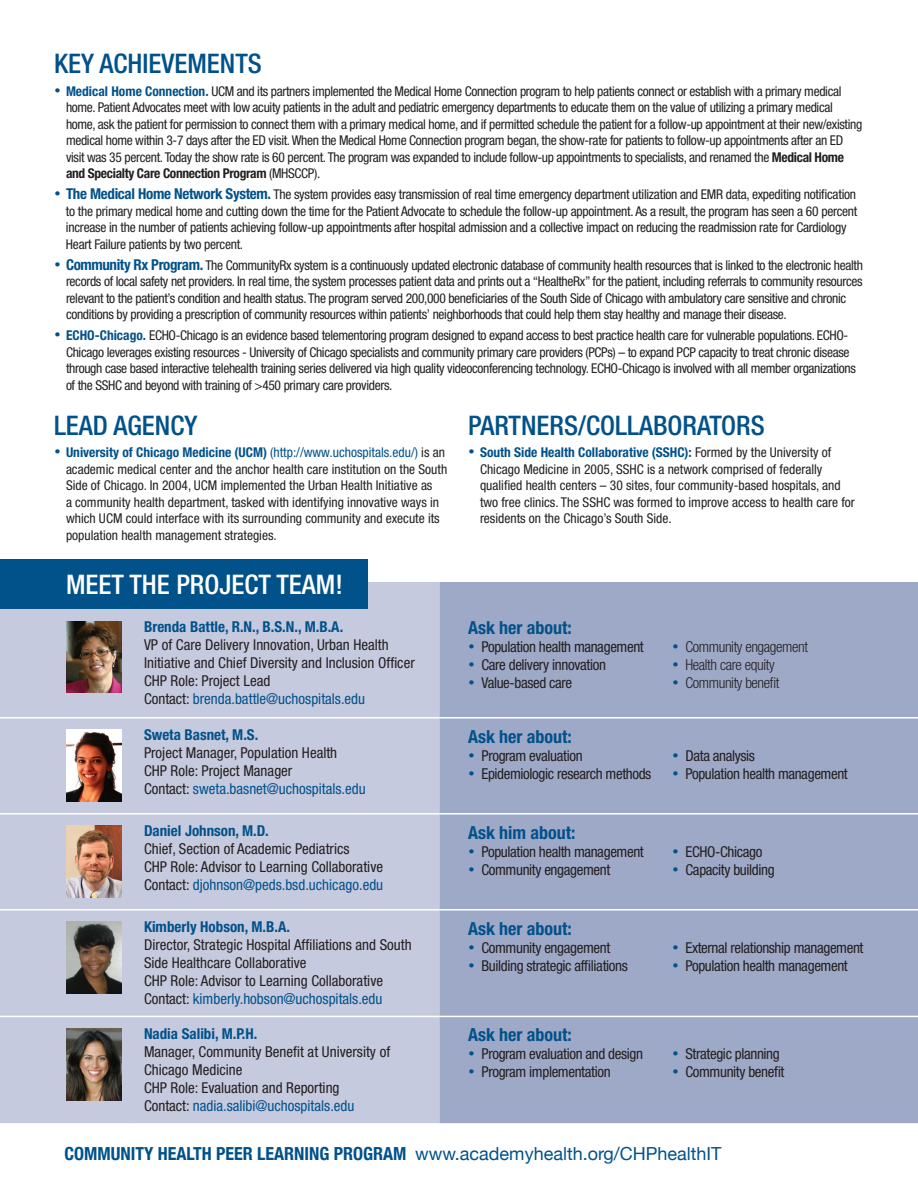
<style>
.page{position:relative;width:918px;height:1188px;background:#fff}
.page>*{position:absolute;margin:0;border:0;box-sizing:border-box;transform-origin:0 0}
.t1{font:500 condensed 27px "Helvetica Neue LT Std";color:#01518a}
.t2{font:500 condensed 27px "Helvetica Neue LT Std";color:#fff}
.t3{font:700 condensed 18px "Helvetica Neue";color:#01518a}
.t4{font:700 condensed 18px "Helvetica Neue LT Std";color:#01518a}
.t5{font:condensed 15px/18px "Helvetica Neue LT Std";color:#231f20}
.t6{font:condensed 15px "Helvetica Neue LT Std";letter-spacing:-.025em;color:#231f20}
.t7{font:700 condensed 15px "Helvetica Neue LT Std";color:#01518a}
.t8{font:300 condensed 15px "Helvetica Neue LT Std";letter-spacing:-.025em;color:#231f20}
.t9{font:condensed 13.5px/16.5px "Helvetica Neue LT Std";letter-spacing:-.025em;color:#231f20}
.t10{font:condensed 13.5px/16.5px "Helvetica Neue LT Std";color:#231f20}
.s1{color:#01518a}
.s2{font-weight:700;color:#01518a}
.s3{font-weight:700}
.s4{font-weight:700;font-size:15px;color:#01518a}
.s5{font-weight:400;font-stretch:normal}
</style>
<div class="page">
<div style="left:0;top:582px;width:440px;height:541px;background:#c6cade"></div>
<div style="left:440px;top:582px;width:478px;height:541px;background:#9ea9c7"></div>
<hr style="left:0;top:1016px;width:132px;height:1px;background:#fff">
<hr style="left:132px;top:1016px;width:308px;height:1px;background:#fff">
<hr style="left:440px;top:1016px;width:220px;height:1px;background:#fff">
<hr style="left:660px;top:1016px;width:258px;height:1px;background:#fff">
<hr style="left:0;top:909px;width:132px;height:1px;background:#fff">
<hr style="left:132px;top:909px;width:308px;height:1px;background:#fff">
<hr style="left:440px;top:909px;width:220px;height:1px;background:#fff">
<hr style="left:660px;top:909px;width:258px;height:1px;background:#fff">
<hr style="left:0;top:813px;width:132px;height:1px;background:#fff">
<hr style="left:132px;top:813px;width:308px;height:1px;background:#fff">
<hr style="left:440px;top:813px;width:220px;height:1px;background:#fff">
<hr style="left:660px;top:813px;width:258px;height:1px;background:#fff">
<hr style="left:132px;top:717px;width:308px;height:1px;background:#fff">
<hr style="left:440px;top:717px;width:220px;height:1px;background:#fff">
<hr style="left:660px;top:717px;width:258px;height:1px;background:#fff">
<hr style="left:0;top:717px;width:132px;height:1px;background:#fff">
<img style="left:66px;top:621px;width:56px;height:72px">
<img style="left:66px;top:730px;width:56px;height:72px">
<img style="left:66px;top:826px;width:56px;height:72px">
<img style="left:66px;top:922px;width:56px;height:72px">
<img style="left:66px;top:1028px;width:56px;height:72px">
<div style="left:0;top:560px;width:368px;height:49px;background:#01518a"></div>
<h1 class="t1" style="left:54px;top:48px;width:209px">KEY ACHIEVEMENTS</h1>
<p class="t9" style="left:66px;top:83px;width:798px;text-indent:-12px"><span class="s1">•</span> <span class="s2">Medical Home Connection.</span> UCM and its partners implemented the Medical Home Connection program to help patients connect or establish with a primary medical home. Patient Advocates meet with low acuity patients in the adult and pediatric emergency departments to educate them on the value of utilizing a primary medical home, ask the patient for permission to connect them with a primary medical home, and if permitted schedule the patient for a follow-up appointment at their new/existing medical home within 3-7 days after the ED visit. When the Medical Home Connection program began, the show-rate for patients to follow-up appointments after an ED visit was 35 percent. Today the show rate is 60 percent. The program was expanded to include follow-up appointments to specialists, and renamed the <span class="s3">Medical Home and Specialty Care Connection Program</span> (MHSCCP).</p>
<p class="t9" style="left:66px;top:186px;width:793px;text-indent:-12px"><span class="s1">•</span> <span class="s4">The Medical Home Network System.</span> The system provides easy transmission of real time emergency department utilization and EMR data, expediting notification to the primary medical home and cutting down the time for the Patient Advocate to schedule the follow-up appointment. As a result, the program has seen a 60 percent increase in the number of patients achieving follow-up appointments after hospital admission and a collective impact on reducing the readmission rate for Cardiology Heart Failure patients by two percent.</p>
<p class="t9" style="left:66px;top:257px;width:798px;text-indent:-12px"><span class="s1">•</span> <span class="s4">Community Rx Program.</span> The CommunityRx system is a continuously updated electronic database of community health resources that is linked to the electronic health records of local safety net providers. In real time, the system processes patient data and prints out a “HealtheRx” for the patient, including referrals to community resources relevant to the patient’s condition and health status. The program served 200,000 beneficiaries of the South Side of Chicago with ambulatory care sensitive and chronic conditions by providing a prescription of community resources within patients’ neighborhoods that could help them stay healthy and manage their disease.</p>
<p class="t9" style="left:66px;top:327px;width:791px;text-indent:-12px"><span class="s1">•</span> <span class="s2">ECHO-Chicago.</span> ECHO-Chicago is an evidence based telementoring program designed to expand access to best practice health care for vulnerable populations. ECHO-Chicago leverages existing resources - University of Chicago specialists and community primary care providers (PCPs) – to expand PCP capacity to treat chronic disease through case based interactive telehealth training series delivered via high quality videoconferencing technology. ECHO-Chicago is involved with all member organizations of the SSHC and beyond with training of &gt;450 primary care providers.</p>
<h1 class="t1" style="left:54px;top:409px;width:145px">LEAD AGENCY</h1>
<p class="t10" style="left:66px;top:444px;width:383px;text-indent:-12px"><span class="s1">•</span> <span class="s2">University of Chicago Medicine (UCM)</span> <span class="s1">(http://www.uchospitals.edu/)</span> is an academic medical center and the anchor health care institution on the South Side of Chicago. In 2004, UCM implemented the Urban Health Initiative as<br>a community health department, tasked with identifying innovative ways in which UCM could interface with its surrounding community and execute its population health management strategies.</p>
<h1 class="t1" style="left:468px;top:409px;width:298px">PARTNERS/COLLABORATORS</h1>
<p class="t10" style="left:480px;top:444px;width:376px;text-indent:-12px"><span class="s1">•</span> <span class="s2">South Side Health Collaborative (SSHC):</span> Formed by the University of Chicago Medicine in 2005, SSHC is a network comprised of federally qualified health centers – 30 sites, four community-based hospitals, and two free clinics. The SSHC was formed to improve access to health care for residents on the Chicago’s South Side.</p>
<h1 class="t2" style="left:66px;top:568px;width:278px">MEET THE PROJECT TEAM!</h1>
<p class="t7" style="left:144px;top:617px;width:201px">Brenda Battle, R.N., B.S.N., M.B.A.</p>
<p class="t5" style="left:144px;top:635px;width:272px">VP of Care Delivery Innovation, Urban Health Initiative and Chief Diversity and Inclusion Officer CHP Role: Project Lead<br>Contact: <span class="s1">brenda.battle@uchospitals.edu</span></p>
<p class="t7" style="left:144px;top:726px;width:116px">Sweta Basnet, M.S.</p>
<p class="t5" style="left:144px;top:744px;width:223px">Project Manager, Population Health<br>CHP Role: Project Manager<br>Contact: <span class="s1">sweta.basnet@uchospitals.edu</span></p>
<p class="t7" style="left:144px;top:822px;width:126px">Daniel Johnson, M.D.</p>
<p class="t5" style="left:144px;top:840px;width:241px">Chief, Section of Academic Pediatrics<br>CHP Role: Advisor to Learning Collaborative<br>Contact: <span class="s1">djohnson@peds.bsd.uchicago.edu</span></p>
<p class="t7" style="left:144px;top:918px;width:147px">Kimberly Hobson, M.B.A.</p>
<p class="t5" style="left:144px;top:936px;width:269px">Director, Strategic Hospital Affiliations and South Side Healthcare Collaborative<br>CHP Role: Advisor to Learning Collaborative Contact: <span class="s1">kimberly.hobson@uchospitals.edu</span></p>
<p class="t7" style="left:144px;top:1025px;width:115px">Nadia Salibi, M.P.H.</p>
<p class="t5" style="left:144px;top:1043px;width:248px">Manager, Community Benefit at University of Chicago Medicine<br>CHP Role: Evaluation and Reporting<br>Contact: <span class="s1">nadia.salibi@uchospitals.edu</span></p>
<h2 class="t4" style="left:468px;top:617px;width:105px">Ask her about:</h2>
<p class="t6" style="left:468px;top:638px;width:177px"><span class="s1">•</span> Population health management</p>
<p class="t6" style="left:468px;top:656px;width:139px"><span class="s1">•</span> Care delivery innovation</p>
<p class="t6" style="left:468px;top:674px;width:106px"><span class="s1">•</span> Value-based care</p>
<h2 class="t4" style="left:468px;top:725px;width:105px">Ask her about:</h2>
<p class="t6" style="left:468px;top:747px;width:116px"><span class="s1">•</span> Program evaluation</p>
<p class="t6" style="left:468px;top:765px;width:185px"><span class="s1">•</span> Epidemiologic research methods</p>
<h2 class="t4" style="left:468px;top:821px;width:109px">Ask him about:</h2>
<p class="t6" style="left:468px;top:843px;width:177px"><span class="s1">•</span> Population health management</p>
<p class="t6" style="left:468px;top:861px;width:144px"><span class="s1">•</span> Community engagement</p>
<h2 class="t4" style="left:468px;top:917px;width:105px">Ask her about:</h2>
<p class="t6" style="left:468px;top:939px;width:144px"><span class="s1">•</span> Community engagement</p>
<p class="t6" style="left:468px;top:957px;width:161px"><span class="s1">•</span> Building strategic affiliations</p>
<h2 class="t4" style="left:468px;top:1024px;width:105px">Ask her about:</h2>
<p class="t6" style="left:468px;top:1045px;width:176px"><span class="s1">•</span> Program evaluation and design</p>
<p class="t6" style="left:468px;top:1063px;width:144px"><span class="s1">•</span> Program implementation</p>
<p class="t8" style="left:672px;top:638px;width:138px"><span class="s1">•</span> Community engagement</p>
<p class="t8" style="left:672px;top:656px;width:104px"><span class="s1">•</span> Health care equity</p>
<p class="t8" style="left:672px;top:674px;width:109px"><span class="s1">•</span> Community benefit</p>
<p class="t6" style="left:672px;top:747px;width:84px"><span class="s1">•</span> Data analysis</p>
<p class="t6" style="left:672px;top:765px;width:177px"><span class="s1">•</span> Population health management</p>
<p class="t6" style="left:672px;top:843px;width:92px"><span class="s1">•</span> ECHO-Chicago</p>
<p class="t6" style="left:672px;top:861px;width:104px"><span class="s1">•</span> Capacity building</p>
<p class="t6" style="left:672px;top:939px;width:193px"><span class="s1">•</span> External relationship management</p>
<p class="t6" style="left:672px;top:957px;width:177px"><span class="s1">•</span> Population health management</p>
<p class="t6" style="left:672px;top:1045px;width:109px"><span class="s1">•</span> Strategic planning</p>
<p class="t6" style="left:672px;top:1063px;width:114px"><span class="s1">•</span> Community benefit</p>
<h2 class="t3" style="left:64px;top:1139px;width:659px">COMMUNITY HEALTH PEER LEARNING PROGRAM <span class="s5">www.academyhealth.org/CHPhealthIT</span></h2>
</div>
